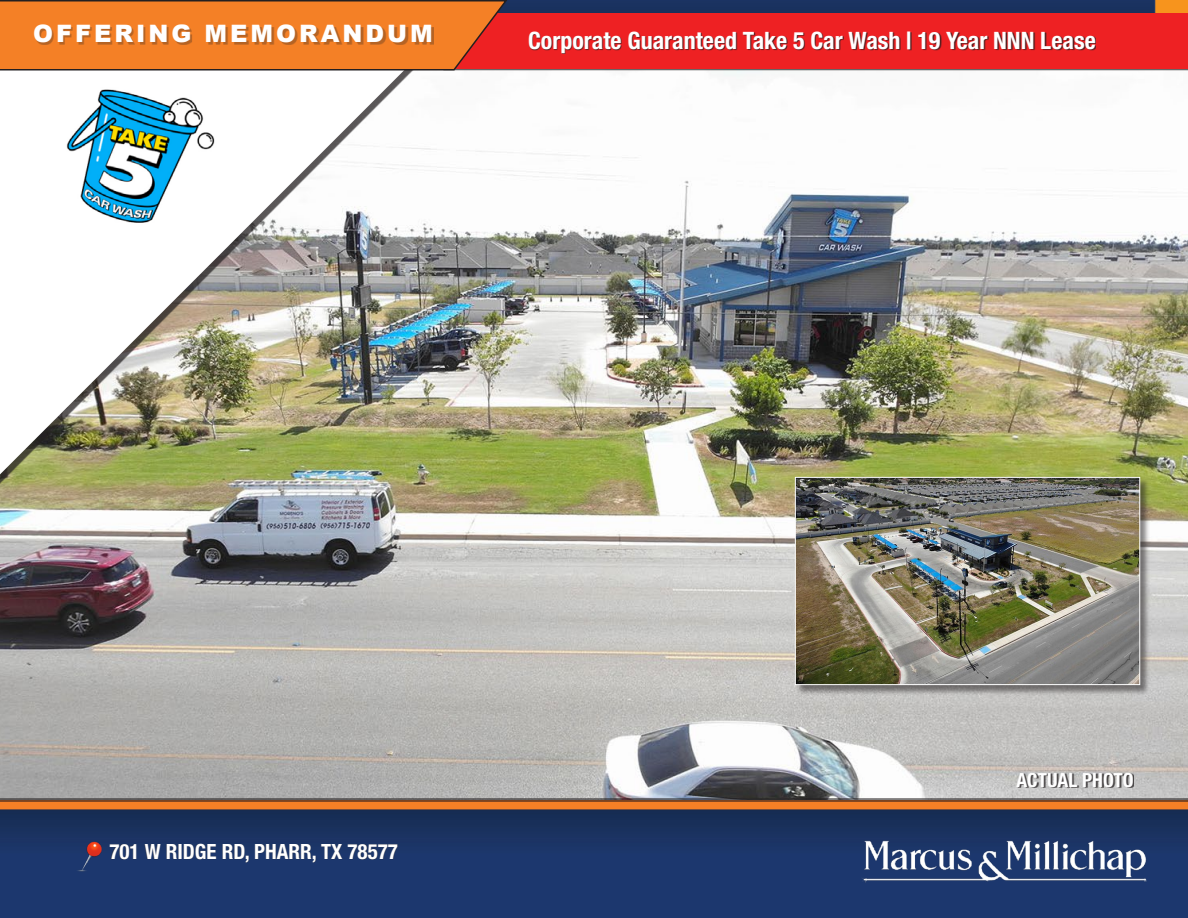
<style>
.page{position:relative;width:1188px;height:918px;background:#fff}
.page>*{position:absolute;margin:0;border:0;box-sizing:border-box;transform-origin:0 0}
.t1{font:700 condensed 24px "Helvetica Neue LT Std";color:#fff}
.t2{font:900 24px "Arial";letter-spacing:.125em;color:#fff}
.Paragraph_Style_1{font:700 condensed 21px "Helvetica Neue LT Std";color:#fff}
.t3{font:700 condensed 19.5px "Helvetica Neue LT Std";color:#fff}
</style>
<div class="page">
<img style="left:0;top:71px;width:1188px;height:727px">
<img style="left:0;top:809px;width:1188px;height:109px">
<div style="left:529px;top:0;width:659px;height:13px;background:#1a325f"></div>
<div style="left:0;top:798px;width:1188px;height:7px;background:#231f20;opacity:.58"></div>
<div style="left:0;top:802px;width:1188px;height:7px;background:#f48026"></div>
<img style="left:845px;top:818px;width:330px;height:100px">
<div style="left:0;top:0;width:529px;height:500px;background:#231f20;opacity:.75"></div>
<img style="left:0;top:71px;width:474px;height:403px">
<div style="left:443px;top:14px;width:745px;height:57px;background:#686566"></div>
<div style="left:443px;top:13px;width:745px;height:56px;background:#ee2123"></div>
<div style="left:110px;top:844px;width:287px;height:19px;background:#231f20;opacity:.75"></div>
<div style="left:530px;top:32px;width:566px;height:22px;background:#231f20;opacity:.75"></div>
<svg style="left:0;top:0;width:509px;height:71px;background:#e77527"></svg>
<div style="left:36px;top:27px;width:398px;height:18px;background:#231f20;opacity:.3"></div>
<img style="left:75px;top:837px;width:30px;height:38px">
<div style="left:1017px;top:774px;width:117px;height:14px;background:#231f20;opacity:.75"></div>
<img style="left:64px;top:88px;width:153px;height:137px">
<div style="left:795px;top:477px;width:356px;height:218px;background:#231f20;opacity:.55"></div>
<img style="left:797px;top:479px;width:341px;height:204px">
<div style="left:795px;top:477px;width:345px;height:208px;border:1px solid #fff"></div>
<p class="t2" style="left:33px;top:16px;width:401px">OFFERING MEMORANDUM</p>
<p class="t1" style="left:528px;top:26px;width:569px">Corporate Guaranteed Take 5 Car Wash | 19 Year NNN Lease</p>
<p class="Paragraph_Style_1" style="left:109px;top:839px;width:290px">701 W RIDGE RD, PHARR, TX 78577</p>
<p class="t3" style="left:1016px;top:768px;width:119px">ACTUAL PHOTO</p>
</div>
